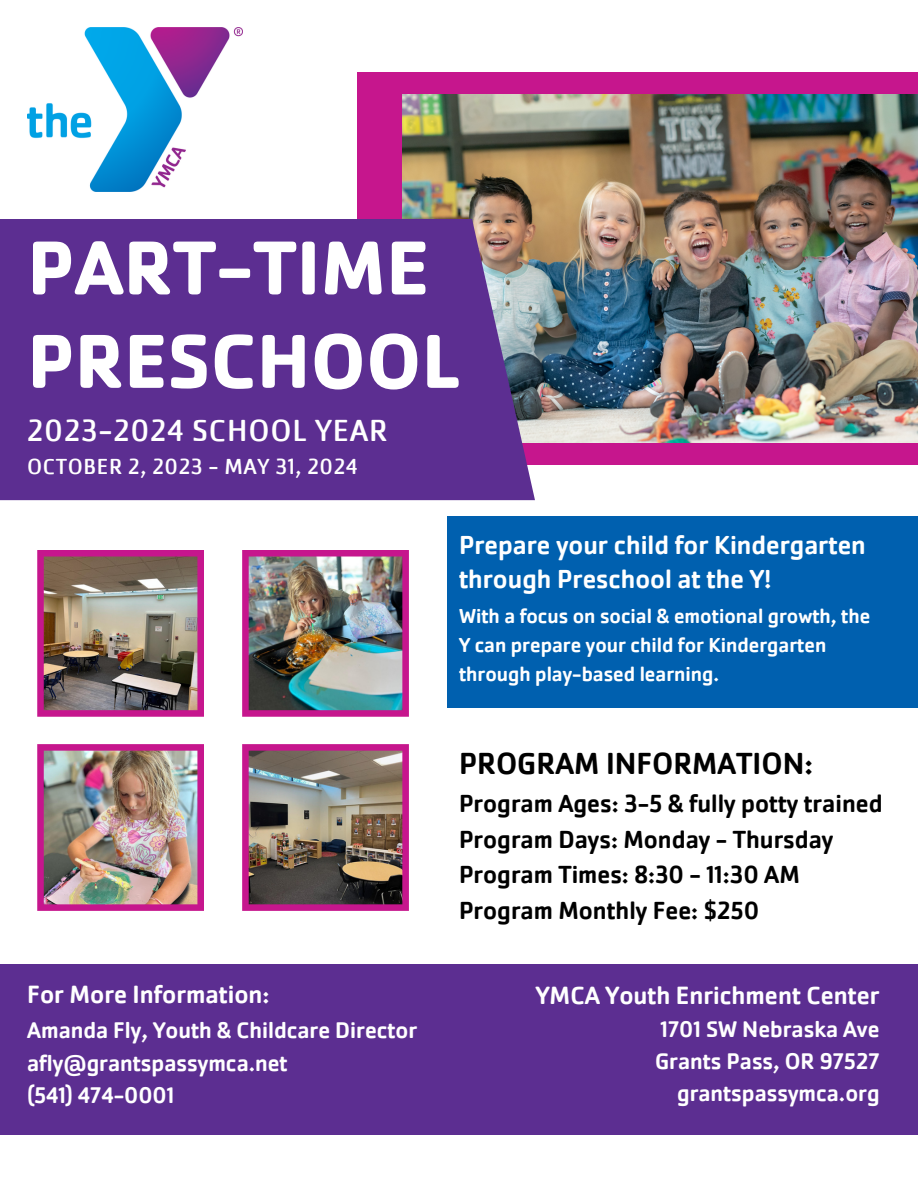
<style>
.page{position:relative;width:918px;height:1188px;background:#fff}
.page>*{position:absolute;margin:0;border:0;box-sizing:border-box;transform-origin:0 0}
.t1{font:700 79.2px/93.3px "Cachet W05";color:#fff}
.t2{font:31.5px "Cachet W05";letter-spacing:.025em;color:#fff}
.t3{font:500 31.5px "Cachet W05";color:#000}
.t4{font:500 26.85px/34.2px "Cachet W05";color:#fff}
.t5{font:500 25.8px "Cachet W05";color:#fff}
.t6{font:500 25.5px "Cachet W05";color:#000}
.t7{font:500 23.4px "Cachet W05";color:#fff}
.t8{font:22.5px "Cachet W05";letter-spacing:.025em;color:#fff}
.t9{font:500 20.85px/29.2px "Cachet W05";color:#fff}
</style>
<div class="page">
<div style="left:357px;top:72px;width:561px;height:392px;background:#c6168d"></div>
<img style="left:403px;top:94px;width:515px;height:348px">
<div style="left:0;top:219px;width:535px;height:281px;background:#5c2e91"></div>
<img style="left:37px;top:550px;width:167px;height:167px">
<img style="left:37px;top:744px;width:167px;height:167px">
<img style="left:242px;top:550px;width:167px;height:167px">
<img style="left:242px;top:744px;width:167px;height:167px">
<div style="left:0;top:964px;width:918px;height:171px;background:#5c2e91"></div>
<div style="left:447px;top:516px;width:471px;height:192px;background:#0060af"></div>
<img style="left:27px;top:27px;width:215px;height:165px">
<p class="t1" style="left:27px;top:221px;width:436px">PART-TIME<br>PRESCHOOL</p>
<p class="t2" style="left:27px;top:412px;width:362px">2023-2024 SCHOOL YEAR</p>
<p class="t8" style="left:27px;top:454px;width:332px">OCTOBER 2, 2023 - MAY 31, 2024</p>
<p class="t4" style="left:459px;top:528px;width:408px">Prepare your child for Kindergarten through Preschool at the Y!</p>
<p class="t9" style="left:459px;top:602px;width:413px">With a focus on social &amp; emotional growth, the<br>Y can prepare your child for Kindergarten through play-based learning.</p>
<p class="t5" style="left:27px;top:980px;width:244px">For More Information:</p>
<p class="t7" style="left:27px;top:1017px;width:392px">Amanda Fly, Youth &amp; Childcare Director</p>
<p class="t7" style="left:27px;top:1049px;width:262px">afly@grantspassymca.net</p>
<p class="t7" style="left:27px;top:1082px;width:149px">(541) 474-0001</p>
<p class="t3" style="left:459px;top:746px;width:356px">PROGRAM INFORMATION:</p>
<p class="t6" style="left:459px;top:789px;width:425px">Program Ages: 3-5 &amp; fully potty trained</p>
<p class="t6" style="left:459px;top:825px;width:376px">Program Days: Monday - Thursday</p>
<p class="t6" style="left:459px;top:860px;width:342px">Program Times: 8:30 - 11:30 AM</p>
<p class="t6" style="left:459px;top:896px;width:302px">Program Monthly Fee: $250</p>
<p class="t5" style="left:536px;top:981px;width:345px">YMCA Youth Enrichment Center</p>
<p class="t7" style="left:661px;top:1016px;width:221px">1701 SW Nebraska Ave</p>
<p class="t7" style="left:655px;top:1048px;width:226px">Grants Pass, OR 97527</p>
<p class="t7" style="left:677px;top:1080px;width:204px">grantspassymca.org</p>
</div>
